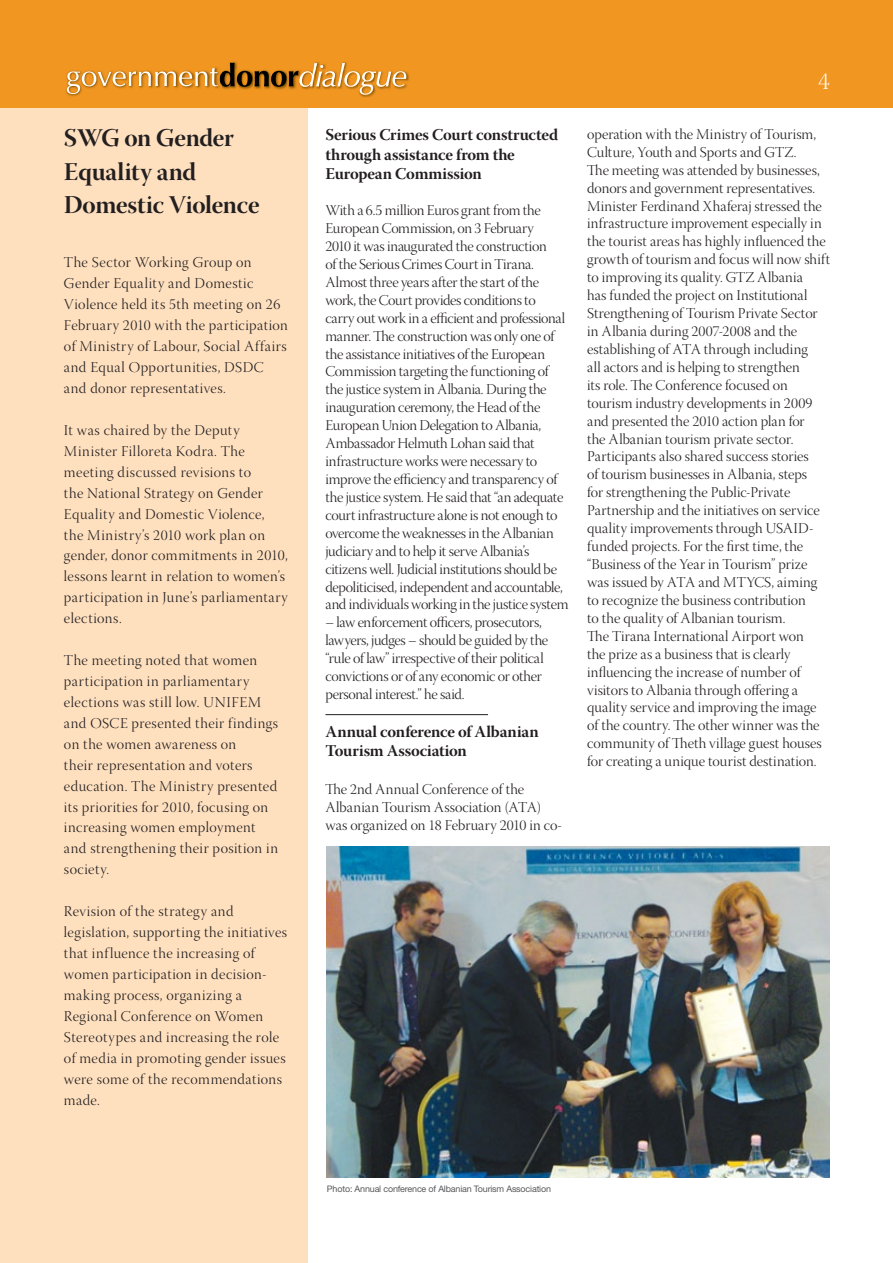
<style>
.page{position:relative;width:893px;height:1263px;background:#fff}
.page>*{position:absolute;margin:0;border:0;box-sizing:border-box;transform-origin:0 0}
.t1{font:25.5px/33.5px "Warnock Pro Bold Disp";letter-spacing:-.015em;color:#231f20}
.t2{font:23.85px "Warnock Pro Light Disp";color:#fff}
.t3{font:16.5px/19.6px "Warnock Pro Bold Subh";letter-spacing:-.01em;color:#231f20}
.t4{font:15px/18px "Warnock Pro Light Disp";letter-spacing:.005em;color:#231f20}
.t5{font:15px/21px "Warnock Pro Light Disp";letter-spacing:.03em;color:#231f20}
.t6{font:15px/18px "Warnock Pro Light Disp";letter-spacing:-.02em;color:#231f20}
.t7{font:15px/17.9px "Warnock Pro Light Disp";letter-spacing:-.025em;color:#231f20}
.t8{font:9px "Helvetica Neue LT Com";letter-spacing:-.02em;color:#58595b}
</style>
<div class="page">
<div style="left:0;top:0;width:893px;height:108px;background:#f19620"></div>
<img style="left:406px;top:72px;width:3px;height:15px">
<svg style="left:67px;top:63px;width:339px;height:32px"></svg>
<div style="left:0;top:108px;width:307px;height:1155px;background:#fee0bf"></div>
<img style="left:327px;top:846px;width:502px;height:332px">
<hr style="left:325px;top:714px;width:163px;height:1px;background:#231f20">
<h1 class="t1" style="left:64px;top:123px;width:197px">SWG on Gender<br>Equality and<br>Domestic Violence</h1>
<p class="t5" style="left:64px;top:253px;width:226px">The Sector Working Group on<br>Gender Equality and Domestic<br>Violence held its 5th meeting on 26<br>February 2010 with the participation of Ministry of Labour, Social Affairs and Equal Opportunities, DSDC and donor representatives.</p>
<p class="t5" style="left:64px;top:421px;width:226px">It was chaired by the Deputy<br>Minister Filloreta Kodra. The meeting discussed revisions to<br>the National Strategy on Gender<br>Equality and Domestic Violence,<br>the Ministry’s 2010 work plan on gender, donor commitments in 2010, lessons learnt in relation to women’s participation in June’s parliamentary elections.</p>
<p class="t5" style="left:64px;top:651px;width:216px">The meeting noted that women participation in parliamentary elections was still low. UNIFEM and OSCE presented their findings on the women awareness on<br>their representation and voters education. The Ministry presented its priorities for 2010, focusing on increasing women employment and strengthening their position in society.</p>
<p class="t5" style="left:64px;top:902px;width:225px">Revision of the strategy and legislation, supporting the initiatives that influence the increasing of women participation in decision&shy;making process, organizing a<br>Regional Conference on Women<br>Stereotypes and increasing the role of media in promoting gender issues were some of the recommendations made.</p>
<p class="t3" style="left:325px;top:126px;width:234px">Serious Crimes Court constructed through assistance from the<br>European Commission</p>
<p class="t6" style="left:325px;top:203px;width:244px">With a 6.5 million Euros grant from the European Commission, on 3 February<br>2010 it was inaugurated the construction<br>of the Serious Crimes Court in Tirana.<br>Almost three years after the start of the work, the Court provides conditions to carry out work in a efficient and professional manner. The construction was only one of the assistance initiatives of the European Commission targeting the functioning of the justice system in Albania. During the inauguration ceremony, the Head of the European Union Delegation to Albania, Ambassador Helmuth Lohan said that infrastructure works were necessary to improve the efficiency and transparency of the justice system. He said that “an adequate court infrastructure alone is not enough to overcome the weaknesses in the Albanian judiciary and to help it serve Albania’s citizens well. Judicial institutions should be depoliticised, independent and accountable, and individuals working in the justice system</p>
<p class="t7" style="left:325px;top:615px;width:224px">– law enforcement officers, prosecutors, lawyers, judges – should be guided by the “rule of law” irrespective of their political convictions or of any economic or other personal interest.” he said.</p>
<p class="t3" style="left:325px;top:723px;width:215px">Annual conference of Albanian<br>Tourism Association</p>
<p class="t4" style="left:325px;top:782px;width:238px">The 2nd Annual Conference of the<br>Albanian Tourism Association (ATA) was organized on 18 February 2010 in co-</p>
<h2 class="t2" style="left:818px;top:72px;width:13px">4</h2>
<p class="t4" style="left:587px;top:126px;width:245px">operation with the Ministry of Tourism, Culture, Youth and Sports and GTZ.<br>The meeting was attended by businesses, donors and government representatives.<br>Minister Ferdinand Xhaferaj stressed the infrastructure improvement especially in the tourist areas has highly influenced the growth of tourism and focus will now shift to improving its quality. GTZ Albania<br>has funded the project on Institutional Strengthening of Tourism Private Sector in Albania during 2007-2008 and the establishing of ATA through including<br>all actors and is helping to strengthen<br>its role. The Conference focused on tourism industry developments in 2009 and presented the 2010 action plan for<br>the Albanian tourism private sector.<br>Participants also shared success stories<br>of tourism businesses in Albania, steps<br>for strengthening the Public-Private Partnership and the initiatives on service quality improvements through USAID&shy;funded projects. For the first time, the “Business of the Year in Tourism” prize was issued by ATA and MTYCS, aiming to recognize the business contribution<br>to the quality of Albanian tourism.<br>The Tirana International Airport won<br>the prize as a business that is clearly influencing the increase of number of visitors to Albania through offering a quality service and improving the image of the country. The other winner was the community of Theth village guest houses for creating a unique tourist destination.</p>
<p class="t8" style="left:327px;top:1186px;width:226px">Photo: Annual conference of Albanian Tourism Association</p>
</div>
